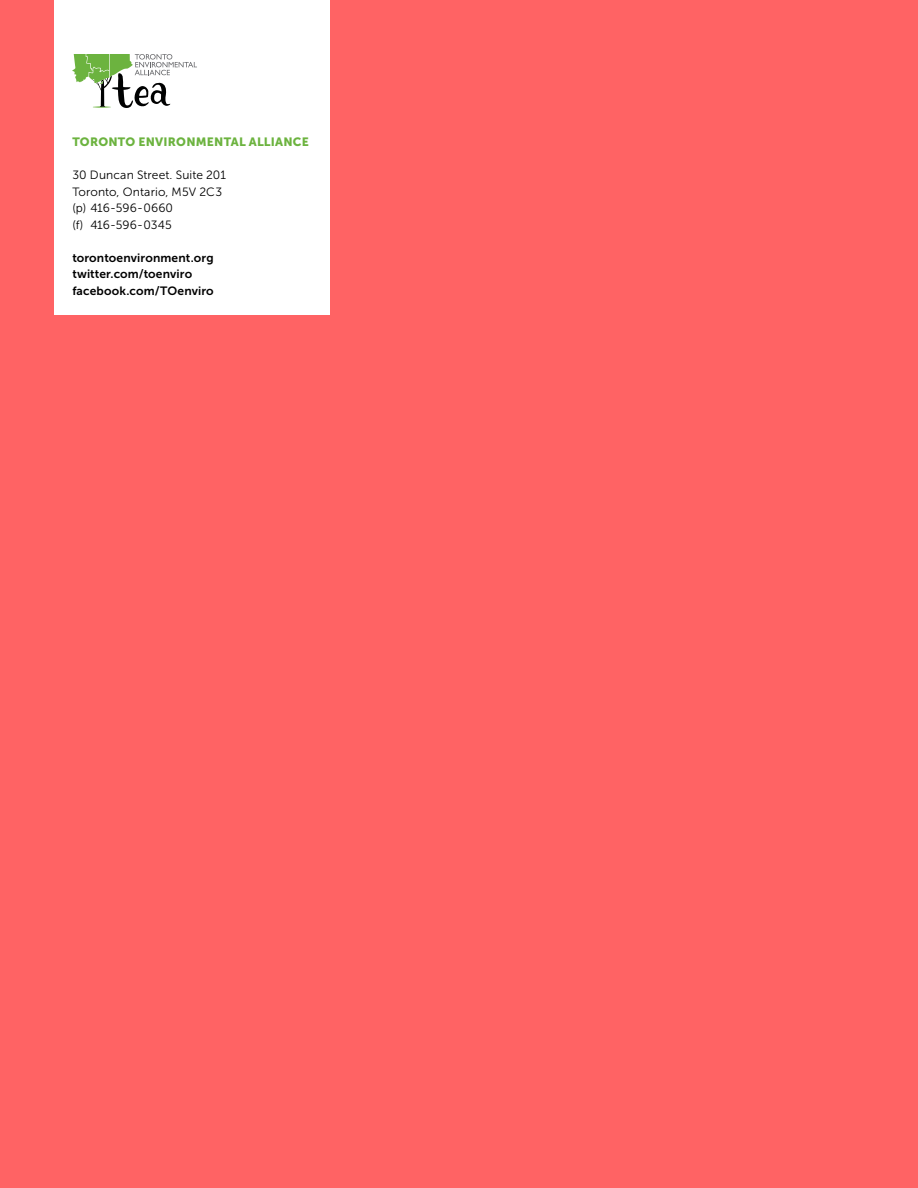
<style>
.page{position:relative;width:918px;height:1188px;background:#ff6364}
.page>*{position:absolute;margin:0;border:0;box-sizing:border-box;transform-origin:0 0}
.t1{font:12px/16.5px "Museo Sans 300";letter-spacing:.01em;color:#000}
.t2{font:12px/16.5px "Museo Sans 700";letter-spacing:.01em;color:#000}
.t3{font:12px "Museo Sans 900";letter-spacing:.02em;color:#6cb33f}
</style>
<div class="page">
<div style="left:54px;top:0;width:276px;height:314px;background:#fff"></div>
<svg style="left:72px;top:54px;width:125px;height:54px"></svg>
<p class="t3" style="left:72px;top:135px;width:18px">TORO</p>
<p class="t3" style="left:108px;top:135px;width:124px">NTO ENVIRONMENTAL</p>
<p class="t3" style="left:249px;top:135px;width:53px">ALLIANCE</p>
<p class="t1" style="left:72px;top:167px;width:155px">30 Duncan Street. Suite 201<br>Toronto, Ontario, M5V 2C3 (p) 416-596-0660<br>(f) 416-596-0345</p>
<p class="t2" style="left:72px;top:249px;width:143px">torontoenvironment.org twitter.com/toenviro facebook.com/TOenviro</p>
</div>
